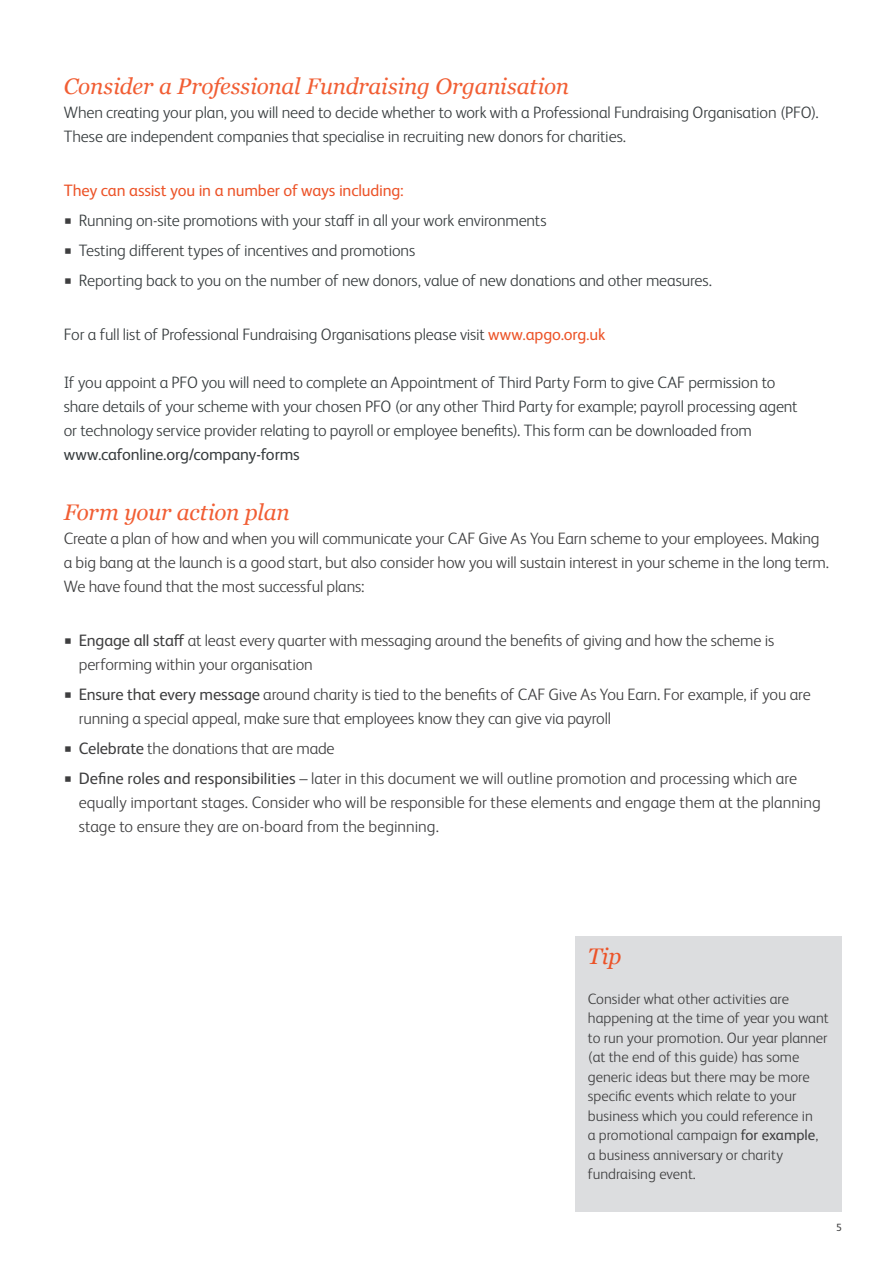
<style>
.page{position:relative;width:893px;height:1263px;background:#fff}
.page>*{position:absolute;margin:0;border:0;box-sizing:border-box;transform-origin:0 0}
.t1{font:italic 22.5px "Georgia";letter-spacing:-.01em;color:#f15e34}
.t2{font:italic 22.5px "Georgia";color:#ec5328}
.t3{font:300 16.5px/24px "FS Albert Pro";letter-spacing:-.01em;color:#3e3e3f}
.t4{font:300 16.5px/24px "FS Albert Pro";letter-spacing:-.01em;color:#373c3e}
.t5{font:16.5px "FS Albert Pro";letter-spacing:-.01em;color:#ec5328}
.t6{font:16.5px "FS Albert Pro";letter-spacing:-.01em;color:#373c3e}
.t7{font:300 15px/19.5px "FS Albert Pro";color:#3e3e3f}
.t8{font:10.5px "FS Albert Pro";color:#3e3e3f}
.s1{font-family:"Arial";font-weight:400;font-size:24px;color:#3e3e3f}
.s2{font-weight:400;color:#ec5328}
.s3{font-family:"Arial";font-weight:400;font-size:24px}
.s4{font-weight:400}
</style>
<div class="page">
<div style="left:575px;top:936px;width:267px;height:276px;background:#dcdddf"></div>
<h1 class="t1" style="left:64px;top:72px;width:507px">Consider a Professional Fundraising Organisation</h1>
<p class="t4" style="left:64px;top:99px;width:756px">When creating your plan, you will need to decide whether to work with a Professional Fundraising Organisation (PFO).<br>These are independent companies that specialise in recruiting new donors for charities.</p>
<p class="t5" style="left:64px;top:178px;width:341px">They can assist you in a number of ways including:</p>
<p class="t4" style="left:64px;top:207px;width:484px"><span class="s1">▪</span> Running on-site promotions with your staff in all your work environments</p>
<p class="t4" style="left:64px;top:237px;width:353px"><span class="s1">▪</span> Testing different types of incentives and promotions</p>
<p class="t4" style="left:64px;top:267px;width:650px"><span class="s1">▪</span> Reporting back to you on the number of new donors, value of new donations and other measures.</p>
<p class="t4" style="left:64px;top:321px;width:543px">For a full list of Professional Fundraising Organisations please visit <span class="s2">www.apgo.org.uk</span></p>
<p class="t4" style="left:64px;top:369px;width:735px">If you appoint a PFO you will need to complete an Appointment of Third Party Form to give CAF permission to share details of your scheme with your chosen PFO (or any other Third Party for example; payroll processing agent or technology service provider relating to payroll or employee benefits). This form can be downloaded from</p>
<p class="t6" style="left:64px;top:442px;width:238px">www.cafonline.org/company-forms</p>
<h1 class="t1" style="left:64px;top:498px;width:227px">Form your action plan</h1>
<p class="t3" style="left:64px;top:525px;width:767px">Create a plan of how and when you will communicate your CAF Give As You Earn scheme to your employees. Making a big bang at the launch is a good start, but also consider how you will sustain interest in your scheme in the long term.<br>We have found that the most successful plans:</p>
<p class="t3" style="left:79px;top:627px;width:697px;text-indent:-15px"><span class="s3">▪</span> <span class="s4">Engage all staff</span> at least every quarter with messaging around the benefits of giving and how the scheme is performing within your organisation</p>
<p class="t3" style="left:79px;top:681px;width:733px;text-indent:-15px"><span class="s3">▪</span> <span class="s4">Ensure that every message</span> around charity is tied to the benefits of CAF Give As You Earn. For example, if you are running a special appeal, make sure that employees know they can give via payroll</p>
<p class="t3" style="left:64px;top:735px;width:272px"><span class="s3">▪</span> <span class="s4">Celebrate</span> the donations that are made</p>
<p class="t3" style="left:79px;top:765px;width:743px;text-indent:-15px"><span class="s3">▪</span> <span class="s4">Define roles and responsibilities</span> – later in this document we will outline promotion and processing which are equally important stages. Consider who will be responsible for these elements and engage them at the planning stage to ensure they are on-board from the beginning.</p>
<h1 class="t2" style="left:588px;top:942px;width:35px">Tip</h1>
<p class="t7" style="left:588px;top:988px;width:242px">Consider what other activities are happening at the time of year you want to run your promotion. Our year planner (at the end of this guide) has some generic ideas but there may be more specific events which relate to your business which you could reference in<br>a promotional campaign <span class="s4">for example</span>, a business anniversary or charity fundraising event.</p>
<p class="t8" style="left:836px;top:1219px;width:7px">5</p>
</div>
